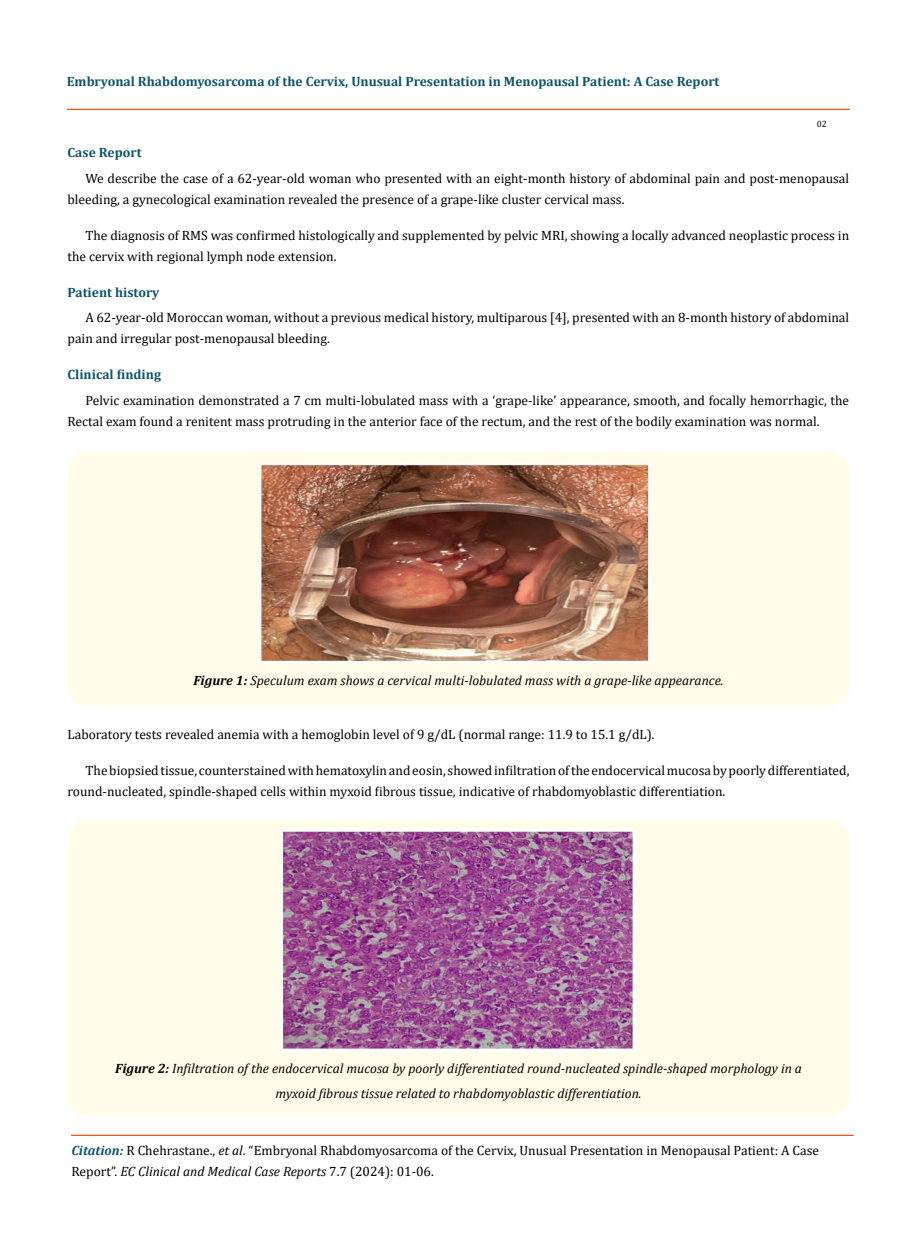
<style>
.page{position:relative;width:917px;height:1242px;background:#fff}
.page>*{position:absolute;margin:0;border:0;box-sizing:border-box;transform-origin:0 0}
.t1{font:13.5px/21px "Cambria";color:#000}
.t2{font:italic 13.5px/25.5px "Cambria";color:#000;text-align:center}
.t3{font:700 13.5px "Cambria";color:#0e546a}
.t4{font:9px "Cambria";color:#000}
.s1{font-weight:700}
.s2{font-weight:700;font-style:italic;color:#0e546a}
.s3{font-style:italic}
</style>
<div class="page">
<div style="left:67px;top:109px;width:782px;height:1px;border:1px solid #e05d1a"></div>
<div style="left:71px;top:1135px;width:782px;height:1px;border:1px solid #e05d1a"></div>
<div style="left:68px;top:452px;width:781px;height:254px;background:#fffde9;border-radius:19px"></div>
<img style="left:260px;top:464px;width:390px;height:199px">
<div style="left:68px;top:820px;width:781px;height:296px;background:#fffde9;border-radius:19px"></div>
<img style="left:281px;top:830px;width:354px;height:221px">
<p class="t3" style="left:67px;top:72px;width:654px">Embryonal Rhabdomyosarcoma of the Cervix, Unusual Presentation in Menopausal Patient: A Case Report</p>
<p class="t4" style="left:816px;top:118px;width:11px">02</p>
<p class="t3" style="left:67px;top:143px;width:76px">Case Report</p>
<p class="t1" style="left:67px;top:167px;width:783px;text-indent:18px">We describe the case of a 62-year-old woman who presented with an eight-month history of abdominal pain and post-menopausal bleeding, a gynecological examination revealed the presence of a grape-like cluster cervical mass.</p>
<p class="t1" style="left:67px;top:224px;width:783px;text-indent:18px">The diagnosis of RMS was confirmed histologically and supplemented by pelvic MRI, showing a locally advanced neoplastic process in the cervix with regional lymph node extension.</p>
<p class="t3" style="left:67px;top:282px;width:93px">Patient history</p>
<p class="t1" style="left:67px;top:307px;width:783px;text-indent:18px">A 62-year-old Moroccan woman, without a previous medical history, multiparous [4], presented with an 8-month history of abdominal pain and irregular post-menopausal bleeding.</p>
<p class="t3" style="left:67px;top:365px;width:95px">Clinical finding</p>
<p class="t1" style="left:67px;top:389px;width:783px;text-indent:18px">Pelvic examination demonstrated a 7 cm multi-lobulated mass with a ‘grape-like’ appearance, smooth, and focally hemorrhagic, the<br>Rectal exam found a renitent mass protruding in the anterior face of the rectum, and the rest of the bodily examination was normal.</p>
<p class="t2" style="left:193px;top:667px;width:531px"><span class="s1">Figure 1:</span> Speculum exam shows a cervical multi-lobulated mass with a grape-like appearance.</p>
<p class="t1" style="left:68px;top:724px;width:588px">Laboratory tests revealed anemia with a hemoglobin level of 9 g/dL (normal range: 11.9 to 15.1 g/dL).</p>
<p class="t1" style="left:68px;top:760px;width:783px;text-indent:18px">The biopsied tissue, counterstained with hematoxylin and eosin, showed infiltration of the endocervical mucosa by poorly differentiated, round-nucleated, spindle-shaped cells within myxoid fibrous tissue, indicative of rhabdomyoblastic differentiation.</p>
<p class="t2" style="left:115px;top:1055px;width:688px"><span class="s1">Figure 2:</span> Infiltration of the endocervical mucosa by poorly differentiated round-nucleated spindle-shaped morphology in a myxoid fibrous tissue related to rhabdomyoblastic differentiation.</p>
<p class="t1" style="left:71px;top:1140px;width:749px"><span class="s2">Citation:</span> R Chehrastane., <span class="s3">et al</span>. “Embryonal Rhabdomyosarcoma of the Cervix, Unusual Presentation in Menopausal Patient: A Case<br>Report”. <span class="s3">EC Clinical and Medical Case Reports</span> 7.7 (2024): 01-06.</p>
</div>
